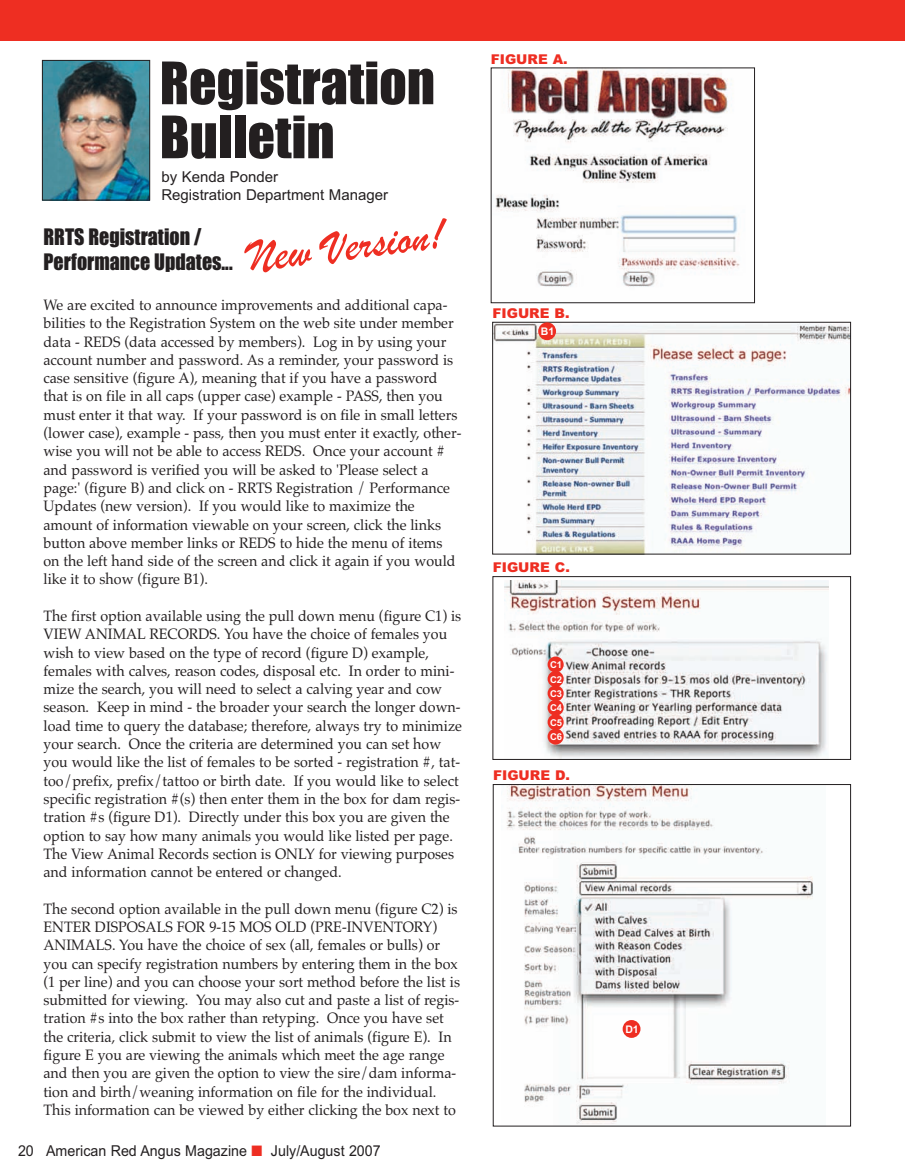
<style>
.page{position:relative;width:905px;height:1175px;background:#fff}
.page>*{position:absolute;margin:0;border:0;box-sizing:border-box;transform-origin:0 0}
.t1{font:54px/54px "Impact";color:#231f20}
.t2{font:46.8px "Brush Script";color:#ee2e22}
.t3{font:21px/25.2px "Impact";color:#231f20;scale:.95 1}
.t4{font:15px/18.3px "Palatino";color:#231f20;scale:.95 1}
.t5{font:15px "Arial";color:#231f20;scale:.95 1}
.t6{font:15px/18px "Arial";color:#231f20}
.t7{font:900 13.5px "Arial";color:#ee2e22}
.t8{font:700 10.5px "Arial";color:#fff}
.t9{font:700 9.45px/14.4px "Arial";color:#fff}
.s1{color:#ee2e22}
</style>
<div class="page">
<img style="left:494px;top:324px;width:354px;height:228px">
<div style="left:492px;top:322px;width:358px;height:232px;border:1px solid #231f20"></div>
<div style="left:0;top:0;width:904px;height:40px;background:#ee2e22"></div>
<img style="left:44px;top:62px;width:104px;height:136px">
<div style="left:42px;top:60px;width:108px;height:140px;border:1px solid #231f20"></div>
<img style="left:495px;top:70px;width:245px;height:217px">
<div style="left:538px;top:322px;width:18px;height:18px;background:#ee2e22;border-radius:50%"></div>
<img style="left:504px;top:581px;width:324px;height:176px">
<div style="left:492px;top:576px;width:358px;height:183px;border:1px solid #231f20"></div>
<div style="left:547px;top:656px;width:16px;height:16px;background:#ee2e22;border-radius:50%"></div>
<div style="left:547px;top:671px;width:16px;height:16px;background:#ee2e22;border-radius:50%"></div>
<div style="left:547px;top:699px;width:16px;height:17px;background:#ee2e22;border-radius:50%"></div>
<div style="left:547px;top:728px;width:16px;height:16px;background:#ee2e22;border-radius:50%"></div>
<div style="left:547px;top:685px;width:16px;height:16px;background:#ee2e22;border-radius:50%"></div>
<div style="left:547px;top:714px;width:16px;height:16px;background:#ee2e22;border-radius:50%"></div>
<img style="left:506px;top:786px;width:307px;height:338px">
<div style="left:493px;top:784px;width:357px;height:342px;border:1px solid #231f20"></div>
<div style="left:622px;top:1020px;width:18px;height:17px;background:#ee2e22;border-radius:50%"></div>
<h1 class="t1" style="left:160px;top:59px;width:277px">Registration<br>Bulletin</h1>
<p class="t6" style="left:161px;top:168px;width:228px">by Kenda Ponder<br>Registration Department Manager</p>
<h3 class="t3" style="left:44px;top:225px;width:201px">RRTS Registration /<br>Performance Updates...</h3>
<p class="t4" style="left:44px;top:296px;width:441px">We are excited to announce improvements and additional capa&shy;bilities to the Registration System on the web site under member data - REDS (data accessed by members). Log in by using your account number and password. As a reminder, your password is case sensitive (figure A), meaning that if you have a password that is on file in all caps (upper case) example - PASS, then you must enter it that way. If your password is on file in small letters (lower case), example - pass, then you must enter it exactly, other&shy;wise you will not be able to access REDS. Once your account # and password is verified you will be asked to 'Please select a page:' (figure B) and click on - RRTS Registration / Performance Updates (new version). If you would like to maximize the amount of information viewable on your screen, click the links button above member links or REDS to hide the menu of items on the left hand side of the screen and click it again if you would like it to show (figure B1).</p>
<p class="t4" style="left:44px;top:606px;width:442px">The first option available using the pull down menu (figure C1) is VIEW ANIMAL RECORDS. You have the choice of females you wish to view based on the type of record (figure D) example, females with calves, reason codes, disposal etc. In order to mini&shy;mize the search, you will need to select a calving year and cow season. Keep in mind - the broader your search the longer down&shy;load time to query the database; therefore, always try to minimize your search. Once the criteria are determined you can set how you would like the list of females to be sorted - registration #, tat&shy;too/prefix, prefix/tattoo or birth date. If you would like to select specific registration #(s) then enter them in the box for dam regis&shy;tration #s (figure D1). Directly under this box you are given the option to say how many animals you would like listed per page.<br>The View Animal Records section is ONLY for viewing purposes and information cannot be entered or changed.</p>
<p class="t4" style="left:44px;top:899px;width:440px">The second option available in the pull down menu (figure C2) is ENTER DISPOSALS FOR 9-15 MOS OLD (PRE-INVENTORY)<br>ANIMALS. You have the choice of sex (all, females or bulls) or you can specify registration numbers by entering them in the box (1 per line) and you can choose your sort method before the list is submitted for viewing. You may also cut and paste a list of regis&shy;tration #s into the box rather than retyping. Once you have set the criteria, click submit to view the list of animals (figure E). In figure E you are viewing the animals which meet the age range and then you are given the option to view the sire/dam informa&shy;tion and birth/weaning information on file for the individual.<br>This information can be viewed by either clicking the box next to</p>
<h2 class="t2" style="left:244px;top:228px;width:200px;rotate:-7deg">New Version!</h2>
<p class="t5" style="left:18px;top:1142px;width:383px">20 American Red Angus Magazine <span class="s1">■</span> July/August 2007</p>
<p class="t7" style="left:490px;top:51px;width:78px">FIGURE A.</p>
<p class="t7" style="left:492px;top:305px;width:79px">FIGURE B.</p>
<p class="t8" style="left:541px;top:325px;width:15px">B1</p>
<p class="t7" style="left:492px;top:560px;width:79px">FIGURE C.</p>
<p class="t9" style="left:550px;top:658px;width:14px">C1<br>C2</p>
<p class="t9" style="left:550px;top:701px;width:14px">C4</p>
<p class="t9" style="left:550px;top:730px;width:14px">C6</p>
<p class="t9" style="left:550px;top:686px;width:14px">C3</p>
<p class="t9" style="left:550px;top:715px;width:14px">C5</p>
<p class="t7" style="left:493px;top:767px;width:78px">FIGURE D.</p>
<p class="t8" style="left:625px;top:1023px;width:15px">D1</p>
</div>
